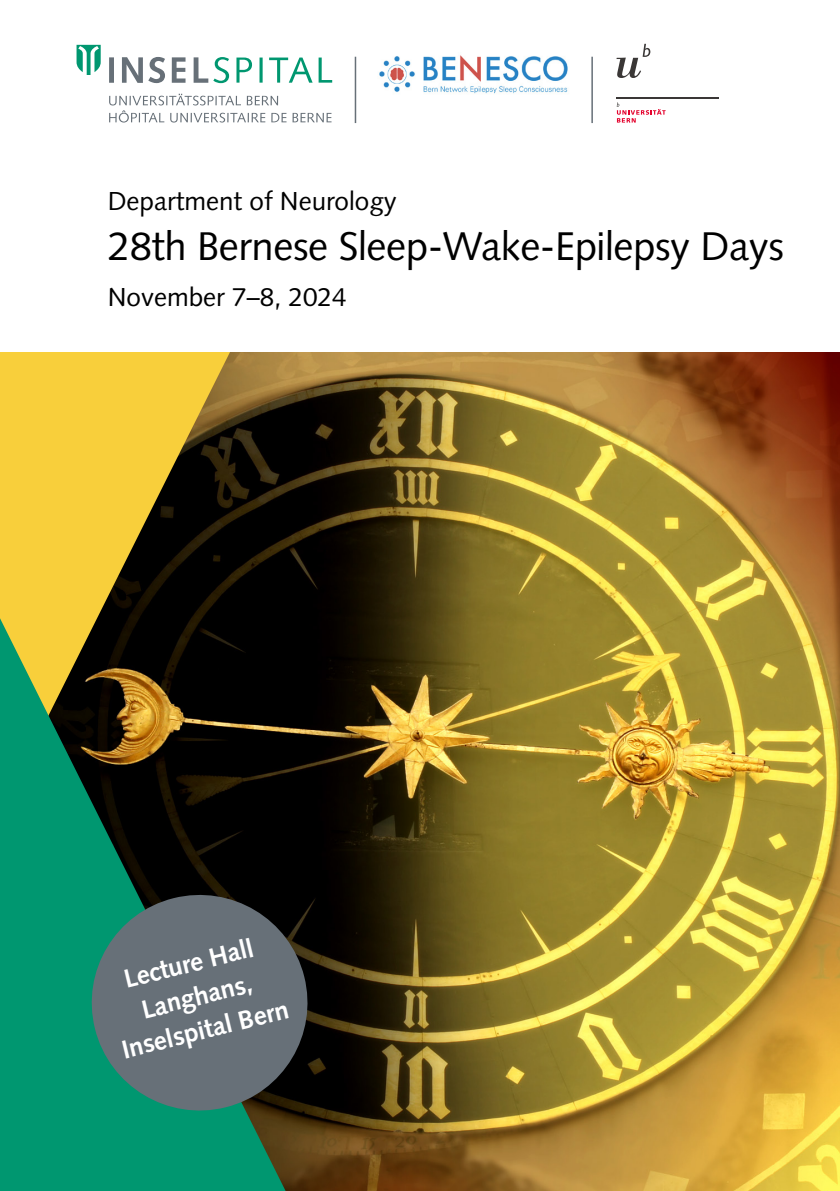
<style>
.page{position:relative;width:840px;height:1191px;background:#fff}
.page>*{position:absolute;margin:0;border:0;box-sizing:border-box;transform-origin:0 0}
.t1{font:40px "Syntax LT Pro";letter-spacing:-.01em;color:#000}
.t2{font:26px "Syntax LT Pro";color:#000}
.t3{font:700 26px/34px "Syntax LT Pro";color:#fff;text-align:center}
</style>
<div class="page">
<img style="left:230px;top:352px;width:609px;height:839px">
<svg style="left:0;top:352px;width:230px;height:266px;background:#b7992c"></svg>
<svg style="left:0;top:618px;width:285px;height:573px;background:#15593b"></svg>
<svg style="left:80px;top:883px;width:238px;height:238px;background:#446764"></svg>
<img style="left:354px;top:55px;width:239px;height:67px">
<svg style="left:76px;top:45px;width:25px;height:30px"></svg>
<svg style="left:109px;top:94px;width:222px;height:29px"></svg>
<svg style="left:236px;top:58px;width:96px;height:25px"></svg>
<svg style="left:172px;top:57px;width:13px;height:26px"></svg>
<svg style="left:122px;top:57px;width:43px;height:26px"></svg>
<div style="left:109px;top:57px;width:5px;height:26px;background:#677078"></div>
<svg style="left:193px;top:57px;width:36px;height:26px"></svg>
<svg style="left:616px;top:44px;width:34px;height:34px"></svg>
<hr style="left:616px;top:98px;width:102px;height:1px;background:#3a3736">
<svg style="left:616px;top:102px;width:49px;height:21px"></svg>
<hr style="left:354px;top:57px;width:2px;height:66px;background:#677078">
<hr style="left:591px;top:57px;width:1px;height:66px;background:#677078">
<p class="t2" style="left:108px;top:186px;width:290px">Department of Neurology</p>
<h1 class="t1" style="left:108px;top:223px;width:677px">28th Bernese Sleep-Wake-Epilepsy Days</h1>
<p class="t2" style="left:108px;top:282px;width:240px">November 7–8, 2024</p>
<p class="t3" style="left:102px;top:967px;width:172px;rotate:-14deg">Lecture Hall<br>Langhans,<br>Inselspital Bern</p>
</div>
